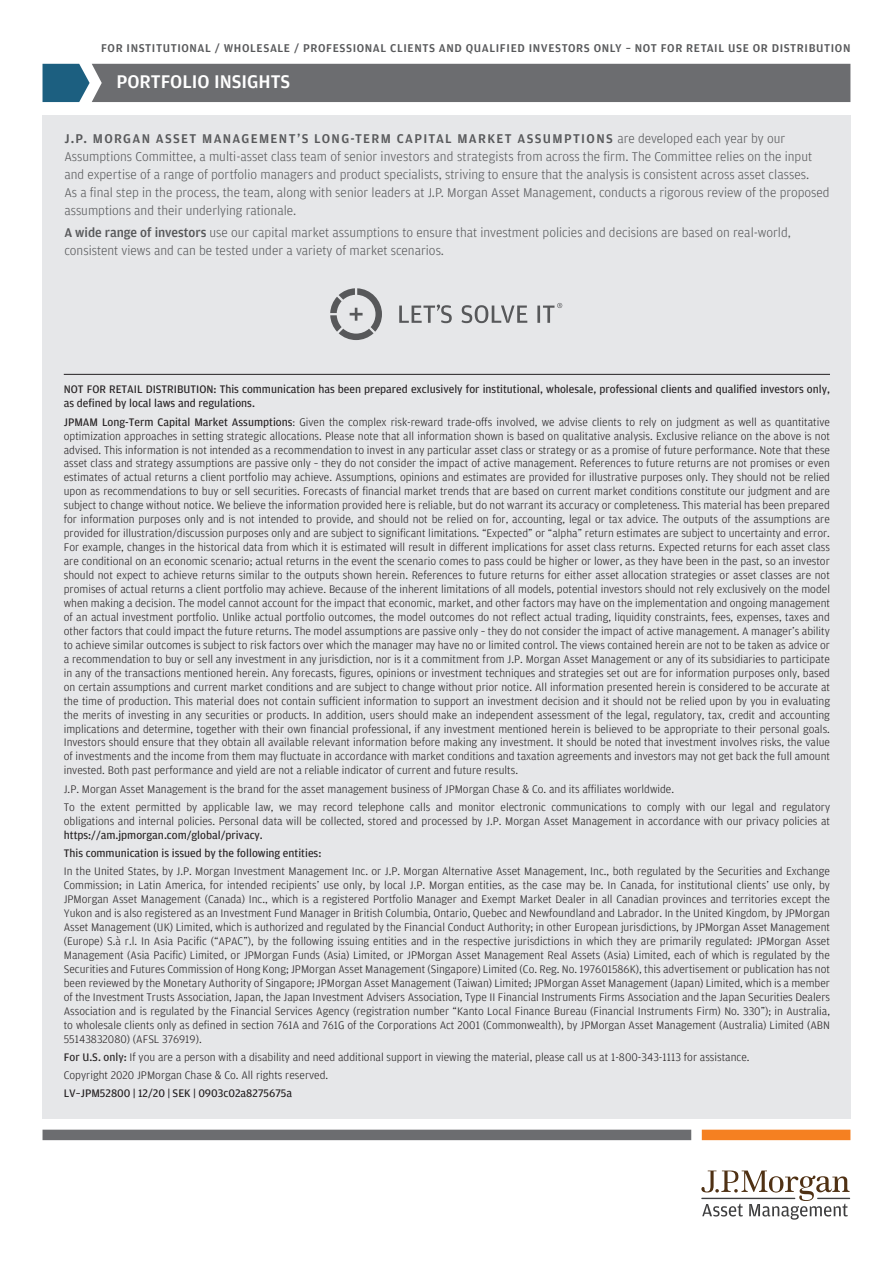
<style>
.page{position:relative;width:893px;height:1263px;background:#fff}
.page>*{position:absolute;margin:0;border:0;box-sizing:border-box;transform-origin:0 0}
.t1{font:500 19.5px "Amplitude";color:#fff}
.t2{font:300 13.5px/18px "Amplitude";color:#57585a}
.t3{font:500 12px "Amplitude";letter-spacing:.05em;color:#57585a}
.t4{font:300 11.7px/14px "Amplitude";color:#231f20;text-align:justify}
.t5{font:11.7px/14px "Amplitude";color:#231f20}
.s1{font-weight:500}
.s2{font-weight:400}
</style>
<div class="page">
<div style="left:43px;top:115px;width:808px;height:1003px;background:#e6e7e9"></div>
<hr style="left:64px;top:374px;width:766px;height:1px;background:#231f20">
<svg style="left:330px;top:288px;width:232px;height:52px"></svg>
<div style="left:43px;top:64px;width:807px;height:38px;background:#6c6d70"></div>
<div style="left:43px;top:1130px;width:648px;height:10px;background:#6c6d70"></div>
<div style="left:702px;top:1130px;width:148px;height:10px;background:#f58021"></div>
<hr style="left:817px;top:1198px;width:33px;height:1px;background:#3e3e3f">
<svg style="left:701px;top:1170px;width:148px;height:50px"></svg>
<p class="t3" style="left:101px;top:41px;width:751px">FOR INSTITUTIONAL / WHOLESALE / PROFESSIONAL CLIENTS AND QUALIFIED INVESTORS ONLY – NOT FOR RETAIL USE OR DISTRIBUTION</p>
<h1 class="t1" style="left:116px;top:69px;width:176px">PORTFOLIO INSIGHTS</h1>
<p class="t2" style="left:64px;top:129px;width:767px"><span class="s1">J.P. MORGAN ASSET MANAGEMENT’S LONG-TERM CAPITAL MARKET ASSUMPTIONS</span> are developed each year by our Assumptions Committee, a multi-asset class team of senior investors and strategists from across the firm. The Committee relies on the input and expertise of a range of portfolio managers and product specialists, striving to ensure that the analysis is consistent across asset classes.<br>As a final step in the process, the team, along with senior leaders at J.P. Morgan Asset Management, conducts a rigorous review of the proposed assumptions and their underlying rationale.</p>
<p class="t2" style="left:64px;top:223px;width:728px"><span class="s1">A wide range of investors</span> use our capital market assumptions to ensure that investment policies and decisions are based on real-world, consistent views and can be tested under a variety of market scenarios.</p>
<p class="t5" style="left:64px;top:382px;width:768px">NOT FOR RETAIL DISTRIBUTION: This communication has been prepared exclusively for institutional, wholesale, professional clients and qualified investors only, as defined by local laws and regulations.</p>
<p class="t4" style="left:64px;top:414px;width:768px"><span class="s2">JPMAM Long-Term Capital Market Assumptions</span>: Given the complex risk-reward trade-offs involved, we advise clients to rely on judgment as well as quantitative optimization approaches in setting strategic allocations. Please note that all information shown is based on qualitative analysis. Exclusive reliance on the above is not advised. This information is not intended as a recommendation to invest in any particular asset class or strategy or as a promise of future performance. Note that these asset class and strategy assumptions are passive only – they do not consider the impact of active management. References to future returns are not promises or even estimates of actual returns a client portfolio may achieve. Assumptions, opinions and estimates are provided for illustrative purposes only. They should not be relied upon as recommendations to buy or sell securities. Forecasts of financial market trends that are based on current market conditions constitute our judgment and are subject to change without notice. We believe the information provided here is reliable, but do not warrant its accuracy or completeness. This material has been prepared for information purposes only and is not intended to provide, and should not be relied on for, accounting, legal or tax advice. The outputs of the assumptions are provided for illustration/discussion purposes only and are subject to significant limitations. “Expected” or “alpha” return estimates are subject to uncertainty and error.<br>For example, changes in the historical data from which it is estimated will result in different implications for asset class returns. Expected returns for each asset class are conditional on an economic scenario; actual returns in the event the scenario comes to pass could be higher or lower, as they have been in the past, so an investor should not expect to achieve returns similar to the outputs shown herein. References to future returns for either asset allocation strategies or asset classes are not promises of actual returns a client portfolio may achieve. Because of the inherent limitations of all models, potential investors should not rely exclusively on the model when making a decision. The model cannot account for the impact that economic, market, and other factors may have on the implementation and ongoing management of an actual investment portfolio. Unlike actual portfolio outcomes, the model outcomes do not reflect actual trading, liquidity constraints, fees, expenses, taxes and other factors that could impact the future returns. The model assumptions are passive only – they do not consider the impact of active management. A manager’s ability to achieve similar outcomes is subject to risk factors over which the manager may have no or limited control. The views contained herein are not to be taken as advice or a recommendation to buy or sell any investment in any jurisdiction, nor is it a commitment from J.P. Morgan Asset Management or any of its subsidiaries to participate in any of the transactions mentioned herein. Any forecasts, figures, opinions or investment techniques and strategies set out are for information purposes only, based on certain assumptions and current market conditions and are subject to change without prior notice. All information presented herein is considered to be accurate at the time of production. This material does not contain sufficient information to support an investment decision and it should not be relied upon by you in evaluating the merits of investing in any securities or products. In addition, users should make an independent assessment of the legal, regulatory, tax, credit and accounting implications and determine, together with their own financial professional, if any investment mentioned herein is believed to be appropriate to their personal goals.<br>Investors should ensure that they obtain all available relevant information before making any investment. It should be noted that investment involves risks, the value of investments and the income from them may fluctuate in accordance with market conditions and taxation agreements and investors may not get back the full amount invested. Both past performance and yield are not a reliable indicator of current and future results.</p>
<p class="t4" style="left:64px;top:779px;width:768px;line-height:18.1px">J.P. Morgan Asset Management is the brand for the asset management business of JPMorgan Chase &amp; Co. and its affiliates worldwide.<br>To the extent permitted by applicable law, we may record telephone calls and monitor electronic communications to comply with our legal and regulatory</p>
<p class="t4" style="left:64px;top:813px;width:768px">obligations and internal policies. Personal data will be collected, stored and processed by J.P. Morgan Asset Management in accordance with our privacy policies at</p>
<p class="t5" style="left:64px;top:825px;width:259px;line-height:18.1px">https://am.jpmorgan.com/global/privacy.<br>This communication is issued by the following entities:</p>
<p class="t4" style="left:64px;top:864px;width:768px">In the United States, by J.P. Morgan Investment Management Inc. or J.P. Morgan Alternative Asset Management, Inc., both regulated by the Securities and Exchange Commission; in Latin America, for intended recipients’ use only, by local J.P. Morgan entities, as the case may be. In Canada, for institutional clients’ use only, by JPMorgan Asset Management (Canada) Inc., which is a registered Portfolio Manager and Exempt Market Dealer in all Canadian provinces and territories except the Yukon and is also registered as an Investment Fund Manager in British Columbia, Ontario, Quebec and Newfoundland and Labrador. In the United Kingdom, by JPMorgan Asset Management (UK) Limited, which is authorized and regulated by the Financial Conduct Authority; in other European jurisdictions, by JPMorgan Asset Management (Europe) S.à r.l. In Asia Pacific (“APAC”), by the following issuing entities and in the respective jurisdictions in which they are primarily regulated: JPMorgan Asset Management (Asia Pacific) Limited, or JPMorgan Funds (Asia) Limited, or JPMorgan Asset Management Real Assets (Asia) Limited, each of which is regulated by the Securities and Futures Commission of Hong Kong; JPMorgan Asset Management (Singapore) Limited (Co. Reg. No. 197601586K), this advertisement or publication has not been reviewed by the Monetary Authority of Singapore; JPMorgan Asset Management (Taiwan) Limited; JPMorgan Asset Management (Japan) Limited, which is a member of the Investment Trusts Association, Japan, the Japan Investment Advisers Association, Type II Financial Instruments Firms Association and the Japan Securities Dealers Association and is regulated by the Financial Services Agency (registration number “Kanto Local Finance Bureau (Financial Instruments Firm) No. 330”); in Australia, to wholesale clients only as defined in section 761A and 761G of the Corporations Act 2001 (Commonwealth), by JPMorgan Asset Management (Australia) Limited (ABN 55143832080) (AFSL 376919).</p>
<p class="t4" style="left:64px;top:1047px;width:687px;line-height:18.1px"><span class="s2">For U.S. only:</span> If you are a person with a disability and need additional support in viewing the material, please call us at 1-800-343-1113 for assistance.<br>Copyright 2020 JPMorgan Chase &amp; Co. All rights reserved.</p>
<p class="t5" style="left:64px;top:1086px;width:230px">LV–JPM52800 | 12/20 | SEK | 0903c02a8275675a</p>
</div>
